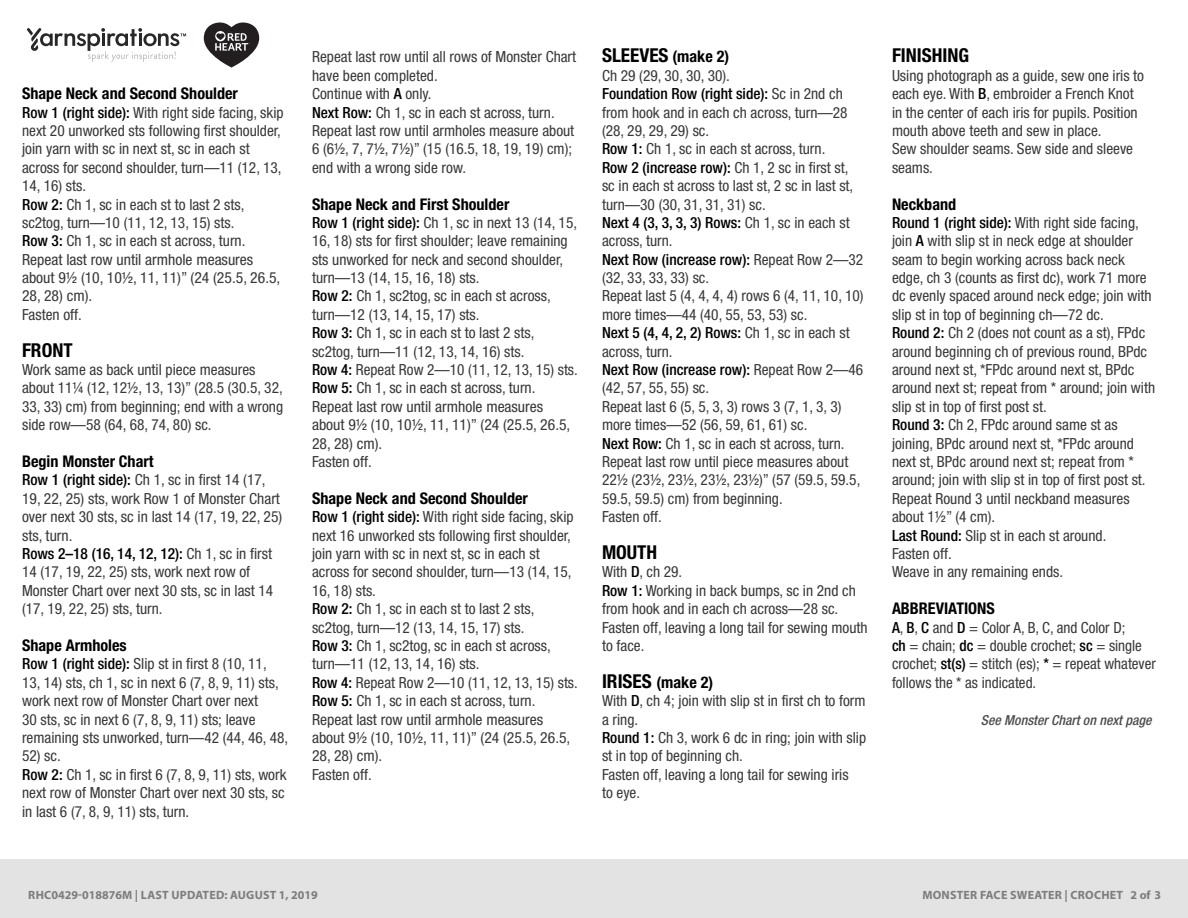
<style>
.page{position:relative;width:1188px;height:918px;background:#fff}
.page>*{position:absolute;margin:0;border:0;box-sizing:border-box;transform-origin:0 0}
.t1{font:700 condensed 19.2px "Helvetica Neue LT Std";color:#000}
.t2{font:700 condensed 16.05px "Helvetica Neue LT Std";color:#000}
.t3{font:condensed 15.3px/18.5px "Helvetica Neue LT Std";color:#383839}
.t4{font:500 condensed 13.8px "Helvetica Neue LT Std";letter-spacing:.02em;color:#000}
.t5{font:italic 500 condensed 13.8px "Helvetica Neue LT Std";color:#4d4d4f}
.t6{font:700 12px "Myriad Pro";letter-spacing:.02em;color:#7d7d7d}
.s1{font-weight:500;color:#000}
.s2{font-size:16.05px}
.s3{font-size:19.2px}
.s4{color:#e31837}
</style>
<div class="page">
<div style="left:0;top:860px;width:1188px;height:58px;background:#e4e3e3"></div>
<svg style="left:27px;top:28px;width:159px;height:34px"></svg>
<svg style="left:204px;top:22px;width:55px;height:46px"></svg>
<p class="t2" style="left:22px;top:84px;width:217px">Shape Neck and Second Shoulder</p>
<p class="t3" style="left:22px;top:103px;width:263px"><span class="s1">Row 1 (right side):</span> With right side facing, skip next 20 unworked sts following first shoulder, join yarn with sc in next st, sc in each st across for second shoulder, turn—11 (12, 13, 14, 16) sts.<br><span class="s1">Row 2:</span> Ch 1, sc in each st to last 2 sts, sc2tog, turn—10 (11, 12, 13, 15) sts.<br><span class="s1">Row 3:</span> Ch 1, sc in each st across, turn.<br>Repeat last row until armhole measures about 9½ (10, 10½, 11, 11)” (24 (25.5, 26.5, 28, 28) cm).<br>Fasten off.</p>
<p class="t1" style="left:22px;top:338px;width:52px">FRONT</p>
<p class="t3" style="left:22px;top:360px;width:263px">Work same as back until piece measures about 11¼ (12, 12½, 13, 13)” (28.5 (30.5, 32, 33, 33) cm) from beginning; end with a wrong side row—58 (64, 68, 74, 80) sc.</p>
<p class="t2" style="left:22px;top:452px;width:133px">Begin Monster Chart</p>
<p class="t3" style="left:22px;top:471px;width:262px"><span class="s1">Row 1 (right side):</span> Ch 1, sc in first 14 (17, 19, 22, 25) sts, work Row 1 of Monster Chart over next 30 sts, sc in last 14 (17, 19, 22, 25) sts, turn.<br><span class="s1">Rows 2–18 (16, 14, 12, 12):</span> Ch 1, sc in first 14 (17, 19, 22, 25) sts, work next row of Monster Chart over next 30 sts, sc in last 14 (17, 19, 22, 25) sts, turn.</p>
<p class="t2" style="left:22px;top:636px;width:106px">Shape Armholes</p>
<p class="t3" style="left:22px;top:655px;width:268px"><span class="s1">Row 1 (right side):</span> Slip st in first 8 (10, 11, 13, 14) sts, ch 1, sc in next 6 (7, 8, 9, 11) sts, work next row of Monster Chart over next<br>30 sts, sc in next 6 (7, 8, 9, 11) sts; leave remaining sts unworked, turn—42 (44, 46, 48,</p>
<p class="t3" style="left:22px;top:747px;width:266px">52) sc.<br><span class="s1">Row 2:</span> Ch 1, sc in first 6 (7, 8, 9, 11) sts, work next row of Monster Chart over next 30 sts, sc in last 6 (7, 8, 9, 11) sts, turn.</p>
<p class="t3" style="left:312px;top:48px;width:266px">Repeat last row until all rows of Monster Chart have been completed.<br>Continue with <span class="s1">A</span> only.<br><span class="s1">Next Row:</span> Ch 1, sc in each st across, turn.<br>Repeat last row until armholes measure about 6 (6½, 7, 7½, 7½)” (15 (16.5, 18, 19, 19) cm); end with a wrong side row.</p>
<p class="t2" style="left:312px;top:194px;width:199px">Shape Neck and First Shoulder</p>
<p class="t3" style="left:312px;top:213px;width:267px"><span class="s1">Row 1 (right side):</span> Ch 1, sc in next 13 (14, 15, 16, 18) sts for first shoulder; leave remaining sts unworked for neck and second shoulder, turn—13 (14, 15, 16, 18) sts.<br><span class="s1">Row 2:</span> Ch 1, sc2tog, sc in each st across, turn—12 (13, 14, 15, 17) sts.<br><span class="s1">Row 3:</span> Ch 1, sc in each st to last 2 sts, sc2tog, turn—11 (12, 13, 14, 16) sts.<br><span class="s1">Row 4:</span> Repeat Row 2—10 (11, 12, 13, 15) sts.<br><span class="s1">Row 5:</span> Ch 1, sc in each st across, turn.<br>Repeat last row until armhole measures about 9½ (10, 10½, 11, 11)” (24 (25.5, 26.5, 28, 28) cm).<br>Fasten off.</p>
<p class="t2" style="left:312px;top:488px;width:217px">Shape Neck and Second Shoulder</p>
<p class="t3" style="left:312px;top:508px;width:267px"><span class="s1">Row 1 (right side):</span> With right side facing, skip next 16 unworked sts following first shoulder, join yarn with sc in next st, sc in each st across for second shoulder, turn—13 (14, 15, 16, 18) sts.<br><span class="s1">Row 2:</span> Ch 1, sc in each st to last 2 sts, sc2tog, turn—12 (13, 14, 15, 17) sts.<br><span class="s1">Row 3:</span> Ch 1, sc2tog, sc in each st across, turn—11 (12, 13, 14, 16) sts.<br><span class="s1">Row 4:</span> Repeat Row 2—10 (11, 12, 13, 15) sts.<br><span class="s1">Row 5:</span> Ch 1, sc in each st across, turn.<br>Repeat last row until armhole measures about 9½ (10, 10½, 11, 11)” (24 (25.5, 26.5, 28, 28) cm).<br>Fasten off.</p>
<p class="t1" style="left:602px;top:44px;width:129px">SLEEVES <span class="s2">(make 2)</span></p>
<p class="t3" style="left:602px;top:66px;width:263px">Ch 29 (29, 30, 30, 30).<br><span class="s1">Foundation Row (right side):</span> Sc in 2nd ch from hook and in each ch across, turn—28 (28, 29, 29, 29) sc.<br><span class="s1">Row 1:</span> Ch 1, sc in each st across, turn.<br><span class="s1">Row 2 (increase row):</span> Ch 1, 2 sc in first st, sc in each st across to last st, 2 sc in last st, turn—30 (30, 31, 31, 31) sc.<br><span class="s1">Next 4 (3, 3, 3, 3) Rows:</span> Ch 1, sc in each st across, turn.<br><span class="s1">Next Row (increase row):</span> Repeat Row 2—32 (32, 33, 33, 33) sc.<br>Repeat last 5 (4, 4, 4, 4) rows 6 (4, 11, 10, 10) more times—44 (40, 55, 53, 53) sc.<br><span class="s1">Next 5 (4, 4, 2, 2) Rows:</span> Ch 1, sc in each st across, turn.<br><span class="s1">Next Row (increase row):</span> Repeat Row 2—46 (42, 57, 55, 55) sc.<br>Repeat last 6 (5, 5, 3, 3) rows 3 (7, 1, 3, 3) more times—52 (56, 59, 61, 61) sc.<br><span class="s1">Next Row:</span> Ch 1, sc in each st across, turn.<br>Repeat last row until piece measures about<br>22½ (23½, 23½, 23½, 23½)” (57 (59.5, 59.5,<br>59.5, 59.5) cm) from beginning.<br>Fasten off.</p>
<p class="t1" style="left:602px;top:541px;width:57px">MOUTH</p>
<p class="t3" style="left:602px;top:563px;width:267px">With <span class="s1">D</span>, ch 29.<br><span class="s1">Row 1:</span> Working in back bumps, sc in 2nd ch from hook and in each ch across—28 sc.<br>Fasten off, leaving a long tail for sewing mouth to face.</p>
<p class="t2" style="left:602px;top:672px;width:113px"><span class="s3">IRISES</span> (make 2)</p>
<p class="t3" style="left:602px;top:692px;width:266px">With <span class="s1">D</span>, ch 4; join with slip st in first ch to form a ring.<br><span class="s1">Round 1:</span> Ch 3, work 6 dc in ring; join with slip st in top of beginning ch.<br>Fasten off, leaving a long tail for sewing iris<br>to eye.</p>
<p class="t1" style="left:892px;top:44px;width:79px">FINISHING</p>
<p class="t3" style="left:892px;top:66px;width:254px">Using photograph as a guide, sew one iris to each eye. With <span class="s1">B</span>, embroider a French Knot in the center of each iris for pupils. Position mouth above teeth and sew in place.<br>Sew shoulder seams. Sew side and sleeve seams.</p>
<p class="t2" style="left:892px;top:194px;width:66px">Neckband</p>
<p class="t3" style="left:892px;top:213px;width:265px"><span class="s1">Round 1 (right side):</span> With right side facing, join <span class="s1">A</span> with slip st in neck edge at shoulder seam to begin working across back neck edge, ch 3 (counts as first dc), work 71 more dc evenly spaced around neck edge; join with slip st in top of beginning ch—72 dc.<br><span class="s1">Round 2:</span> Ch 2 (does not count as a st), FPdc around beginning ch of previous round, BPdc around next st, *FPdc around next st, BPdc around next st; repeat from * around; join with slip st in top of first post st.<br><span class="s1">Round 3:</span> Ch 2, FPdc around same st as joining, BPdc around next st, *FPdc around next st, BPdc around next st; repeat from * around; join with slip st in top of first post st.<br>Repeat Round 3 until neckband measures about 1½” (4 cm).<br><span class="s1">Last Round:</span> Slip st in each st around.<br>Fasten off.<br>Weave in any remaining ends.</p>
<p class="t2" style="left:892px;top:599px;width:104px">ABBREVIATIONS</p>
<p class="t3" style="left:892px;top:618px;width:265px"><span class="s1">A</span>, <span class="s1">B</span>, <span class="s1">C</span> and <span class="s1">D</span> = Color A, B, C, and Color D;<br><span class="s1">ch</span> = chain; <span class="s1">dc</span> = double crochet; <span class="s1">sc</span> = single crochet; <span class="s1">st(s)</span> = stitch (es); <span class="s1">*</span> = repeat whatever follows the * as indicated.</p>
<p class="t5" style="left:981px;top:712px;width:172px">See Monster Chart on next page</p>
<p class="t6" style="left:28px;top:887px;width:291px">RHC0429-018876M | LAST UPDATED: AUGUST 1, 2019</p>
<p class="t6" style="left:922px;top:887px;width:240px">MONSTER FACE SWEATER | CROCHET 2 of 3</p>
<p class="t4" style="left:22px;top:887px;width:279px">Find more ideas &amp; inspiration: <span class="s4">www.redheart.com</span></p>
</div>
